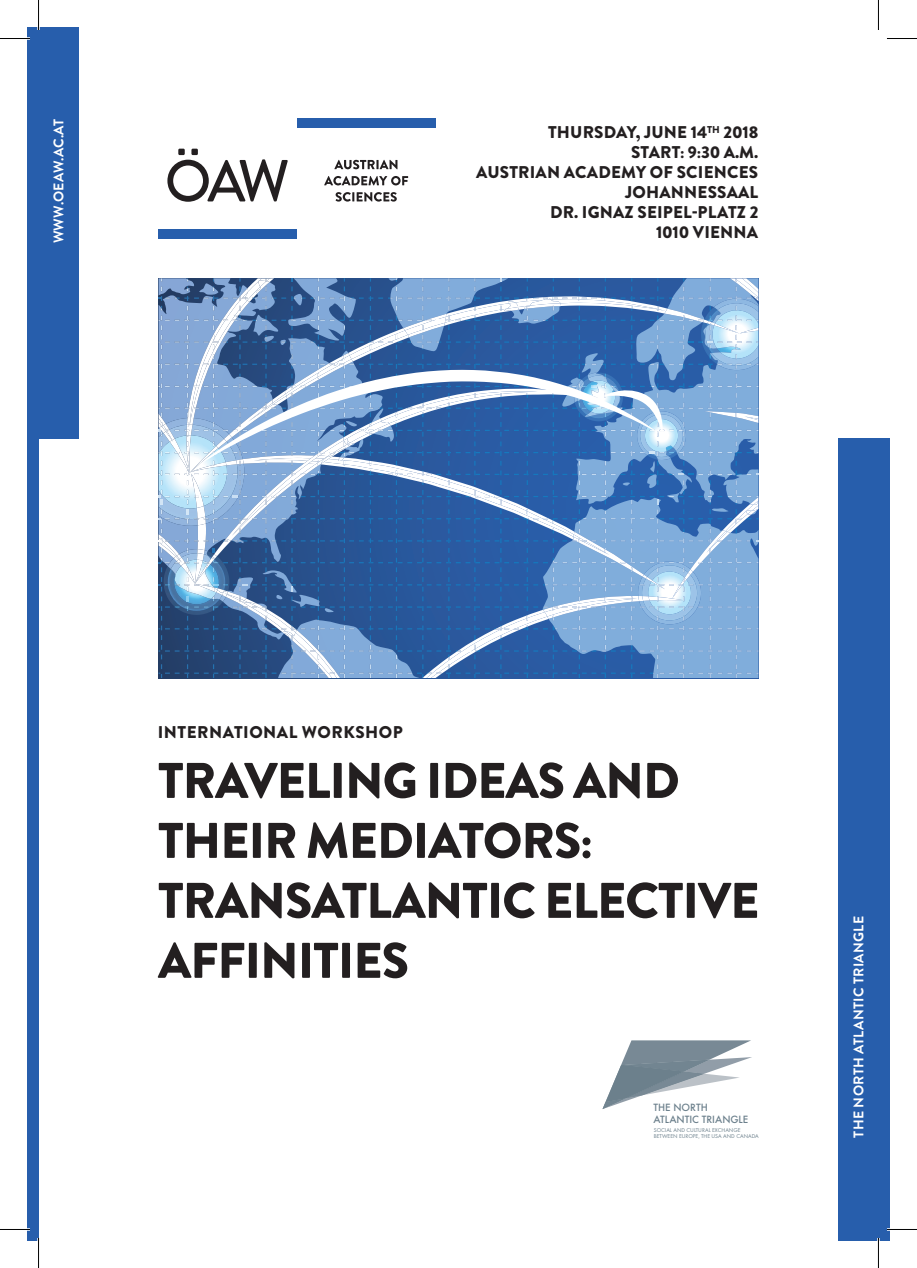
<style>
.page{position:relative;width:917px;height:1268px;background:#fff}
.page>*{position:absolute;margin:0;border:0;box-sizing:border-box;transform-origin:0 0}
.t1{font:900 50px/60px "Brandon Grotesque";letter-spacing:-.02em;color:#231f20}
.t2{font:900 17px/20px "Brandon Grotesque";letter-spacing:.01em;color:#231f20;text-align:right}
.t3{font:900 17px "Brandon Grotesque";letter-spacing:.03em;color:#231f20}
.t4{font:700 14px "Brandon Grotesque";letter-spacing:.02em;color:#fff}
.t5{font:500 11px/12px "Futura EFME";color:#6c808c}
.t6{font:5.8px/5.8px "Futura EFME";color:#6c808c}
</style>
<div class="page">
<div style="left:27px;top:27px;width:12px;height:1213px;background:#275eac"></div>
<svg style="left:158px;top:278px;width:600px;height:400px;background:#5a82b6"></svg>
<svg style="left:602px;top:1040px;width:149px;height:69px"></svg>
<div style="left:838px;top:438px;width:51px;height:802px;background:#275eac"></div>
<div style="left:39px;top:27px;width:39px;height:411px;background:#275eac"></div>
<div style="left:158px;top:229px;width:139px;height:9px;background:#275eac"></div>
<div style="left:297px;top:118px;width:138px;height:10px;background:#275eac"></div>
<svg style="left:167px;top:159px;width:121px;height:43px"></svg>
<div style="left:178px;top:149px;width:7px;height:6px;background:#231f20"></div>
<div style="left:191px;top:149px;width:7px;height:6px;background:#231f20"></div>
<svg style="left:334px;top:160px;width:63px;height:9px"></svg>
<svg style="left:324px;top:176px;width:84px;height:9px"></svg>
<svg style="left:335px;top:192px;width:61px;height:10px"></svg>
<hr style="left:0;top:37px;width:30px;height:3px;background:#fff">
<hr style="left:0;top:1228px;width:30px;height:2px;background:#fff">
<hr style="left:886px;top:1228px;width:30px;height:2px;background:#fff">
<hr style="left:37px;top:0;width:3px;height:30px;background:#fff">
<hr style="left:37px;top:1238px;width:3px;height:30px;background:#fff">
<hr style="left:876px;top:1238px;width:3px;height:30px;background:#fff">
<hr style="left:0;top:38px;width:30px;height:1px;background:#000">
<hr style="left:886px;top:38px;width:30px;height:1px;background:#000">
<hr style="left:0;top:1229px;width:30px;height:1px;background:#000">
<hr style="left:886px;top:1229px;width:30px;height:1px;background:#000">
<hr style="left:38px;top:0;width:1px;height:30px;background:#000">
<hr style="left:38px;top:1238px;width:1px;height:30px;background:#000">
<hr style="left:877px;top:0;width:1px;height:30px;background:#000">
<hr style="left:877px;top:1238px;width:1px;height:30px;background:#000">
<p class="t4" style="left:49px;top:243px;width:126px;rotate:-90deg">WWW.OEAW.AC.AT</p>
<p class="t2" style="left:476px;top:123px;width:283px">THURSDAY, JUNE 14<sup>TH</sup> 2018<br>START: 9:30 A.M.<br>AUSTRIAN ACADEMY OF SCIENCES<br>JOHANNESSAAL<br>DR. IGNAZ SEIPEL-PLATZ 2<br>1010 VIENNA</p>
<p class="t3" style="left:158px;top:720px;width:246px">INTERNATIONAL WORKSHOP</p>
<h1 class="t1" style="left:158px;top:751px;width:602px">TRAVELING IDEAS AND<br>THEIR MEDIATORS:<br>TRANSATLANTIC ELECTIVE<br>AFFINITIES</h1>
<p class="t5" style="left:653px;top:1100px;width:96px">THE NORTH<br>ATLANTIC TRIANGLE</p>
<p class="t6" style="left:653px;top:1127px;width:107px">SOCIAL AND CULTURAL EXCHANGE<br>BETWEEN EUROPE, THE USA AND CANADA</p>
<p class="t4" style="left:848px;top:1137px;width:223px;rotate:-90deg">THE NORTH ATLANTIC TRIANGLE</p>
</div>
